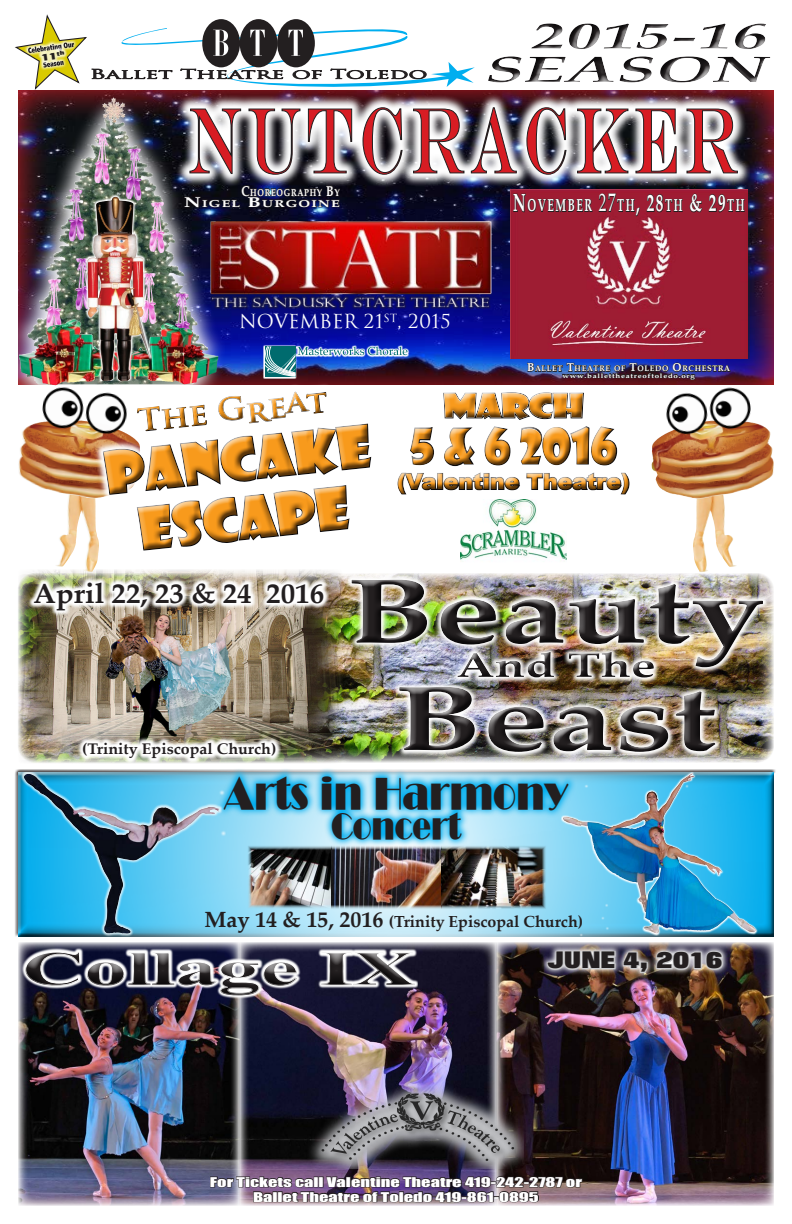
<style>
.page{position:relative;width:792px;height:1224px;background:#fff}
.page>*{position:absolute;margin:0;border:0;box-sizing:border-box;transform-origin:0 0}
.t1{font:56px/59px "Showcard Gothic";color:#f89a1c;text-align:center;scale:1.08 1}
.t2{font:46.9px "Showcard Gothic";color:#f89a1c}
.t3{font:46.4px "Ritz Normal";color:#231f20;scale:.82 1}
.t4{font:37.8px "Ritz Normal";color:#231f20;scale:.82 1}
.t5{font:700 27.9px "Palatino Linotype";color:#231f20;scale:1.04 1}
.t6{font:800 23px "Folio LT";color:#231f20}
.t7{font:900 21.3px "Arial";color:#f89a1c}
.t8{font:18.8px "Trajans";color:#fff}
.t9{font:700 17.7px "Palatino";letter-spacing:.145em;color:#fff;scale:.6 1}
.t10{font:700 16px "Palatino Linotype";color:#231f20}
.t11{font:700 15.4px "Palatino Linotype";color:#231f20;scale:1.04 1}
.t12{font:12.3px "Impact";color:#fff;scale:1.5 1}
.t13{font:700 10.1px "Palatino";letter-spacing:.085em;color:#fff;scale:.78 1}
.t14{font:700 10.1px "Palatino";letter-spacing:.085em;color:#fff;scale:1.39 1}
.t15{font:800 9.7px "Folio LT";color:#231f20;scale:1.14 1}
.t16{font:700 8.1px "Palatino";letter-spacing:.085em;color:#fff;scale:.94 1}
.t17{font:700 6.3px "Palatino";letter-spacing:.09em;color:#fff;scale:1.26 1}
.s1{font-size:14.5px}
.s2{font-size:25.3px}
.s3{font-weight:400;font-size:25.3px}
.s4{font-size:11.6px}
.s5{font-size:22px}
</style>
<div class="page">
<img style="left:18px;top:944px;width:756px;height:262px">
<img style="left:18px;top:90px;width:756px;height:295px">
<div style="left:481px;top:16px;width:295px;height:71px;background:#231f20;opacity:.75"></div>
<img style="left:175px;top:93px;width:575px;height:94px">
<img style="left:210px;top:1173px;width:373px;height:30px">
<img style="left:306px;top:1079px;width:218px;height:89px">
<img style="left:319px;top:1086px;width:197px;height:79px">
<svg style="left:263px;top:344px;width:146px;height:35px"></svg>
<img style="left:265px;top:346px;width:142px;height:30px">
<img style="left:18px;top:99px;width:207px;height:285px">
<img style="left:66px;top:111px;width:46px;height:90px">
<img style="left:94px;top:133px;width:16px;height:51px">
<img style="left:46px;top:279px;width:15px;height:40px">
<img style="left:152px;top:202px;width:12px;height:51px">
<img style="left:69px;top:189px;width:15px;height:52px">
<img style="left:126px;top:148px;width:15px;height:46px">
<img style="left:175px;top:293px;width:15px;height:30px">
<img style="left:76px;top:258px;width:9px;height:52px">
<img style="left:152px;top:273px;width:4px;height:50px">
<svg style="left:111px;top:97px;width:3px;height:7px"></svg>
<img style="left:19px;top:319px;width:66px;height:66px">
<img style="left:152px;top:323px;width:61px;height:49px">
<svg style="left:85px;top:194px;width:67px;height:187px"></svg>
<img style="left:88px;top:197px;width:62px;height:175px">
<img style="left:527px;top:358px;width:203px;height:22px">
<img style="left:511px;top:189px;width:237px;height:169px">
<svg style="left:185px;top:107px;width:560px;height:114px;background:#926a73"></svg>
<img style="left:203px;top:199px;width:296px;height:126px">
<img style="left:18px;top:569px;width:324px;height:194px">
<div style="left:344px;top:572px;width:425px;height:183px;background:#fff;opacity:.75"></div>
<div style="left:345px;top:580px;width:425px;height:179px;background:#231f20;opacity:.75"></div>
<img style="left:27px;top:576px;width:302px;height:40px">
<svg style="left:76px;top:736px;width:205px;height:27px"></svg>
<svg style="left:540px;top:944px;width:188px;height:35px;background:#534546"></svg>
<svg style="left:546px;top:946px;width:103px;height:28px;background:#a9a4a8"></svg>
<svg style="left:655px;top:950px;width:69px;height:21px"></svg>
<div style="left:10px;top:763px;width:772px;height:181px;background:#231f20;opacity:.5"></div>
<div style="left:15px;top:770px;width:763px;height:170px;background:#231f20;opacity:.75"></div>
<img style="left:561px;top:772px;width:198px;height:164px">
<img style="left:669px;top:774px;width:23px;height:24px">
<svg style="left:215px;top:767px;width:361px;height:79px;background:#6cccf1"></svg>
<svg style="left:20px;top:947px;width:398px;height:52px;background:#46445a"></svg>
<div style="left:24px;top:951px;width:391px;height:34px;background:#fff;opacity:.75"></div>
<div style="left:24px;top:953px;width:391px;height:43px;background:#231f20;opacity:.75"></div>
<svg style="left:15px;top:15px;width:460px;height:76px"></svg>
<img style="left:460px;top:502px;width:107px;height:58px">
<img style="left:247px;top:845px;width:299px;height:64px">
<div style="left:20px;top:772px;width:206px;height:164px;background:#fff;opacity:.75"></div>
<img style="left:24px;top:774px;width:31px;height:31px">
<img style="left:694px;top:496px;width:8px;height:43px">
<img style="left:652px;top:440px;width:69px;height:21px">
<img style="left:656px;top:381px;width:100px;height:59px">
<img style="left:59px;top:505px;width:9px;height:37px">
<img style="left:18px;top:423px;width:46px;height:48px">
<img style="left:35px;top:381px;width:53px;height:59px">
<img style="left:90px;top:374px;width:295px;height:185px">
<img style="left:94px;top:378px;width:293px;height:185px">
<div style="left:390px;top:384px;width:243px;height:116px;background:#fff"></div>
<div style="left:394px;top:388px;width:243px;height:114px;background:#231f20;opacity:.75"></div>
<svg style="left:103px;top:392px;width:268px;height:159px"></svg>
<p class="t15" style="left:41px;top:52px;width:22px;rotate:-8deg">11<sup>th</sup></p>
<p class="t13" style="left:241px;top:186px;width:128px"><span class="s1">C</span>HOREOGRAPHY <span class="s1">B</span>Y</p>
<p class="t14" style="left:184px;top:197px;width:113px"><span class="s1">N</span>IGEL <span class="s1">B</span>URGOINE</p>
<p class="t8" style="left:239px;top:310px;width:213px">NOVEMBER 21<sup>ST</sup>, 2015</p>
<p class="t9" style="left:513px;top:195px;width:387px"><span class="s2">N</span>OVEMBER <span class="s3">27</span>TH<span class="s2">, 28</span>TH <span class="s2">&amp; 29</span>TH</p>
<p class="t16" style="left:527px;top:364px;width:218px"><span class="s4">B</span>ALLET <span class="s4">T</span>HEATRE OF <span class="s4">T</span>OLEDO <span class="s4">O</span>RCHESTRA</p>
<p class="t17" style="left:562px;top:372px;width:107px">www.ballettheatreoftoledo.org</p>
<h1 class="t1" style="left:101px;top:442px;width:249px;rotate:-6deg">Pancake<br>Escape</h1>
<h2 class="t2" style="left:410px;top:415px;width:208px">5 &amp; 6 2016</h2>
<h3 class="t7" style="left:397px;top:466px;width:234px">(Valentine Theatre)</h3>
<p class="t5" style="left:33px;top:574px;width:281px">April 22, 23 &amp; 24 2016</p>
<p class="t11" style="left:82px;top:738px;width:188px">(Trinity Episcopal Church)</p>
<p class="t3" style="left:224px;top:764px;width:420px">Arts in Harmony</p>
<p class="t4" style="left:331px;top:803px;width:160px">Concert</p>
<p class="t10" style="left:204px;top:910px;width:380px"><span class="s5">May 14 &amp; 15, 2016</span> (Trinity Episcopal Church)</p>
<p class="t6" style="left:548px;top:947px;width:176px">JUNE 4, 2016</p>
<p class="t12" style="left:210px;top:1172px;width:250px">For Tickets call Valentine Theatre 419-242-2787 or</p>
<p class="t12" style="left:253px;top:1187px;width:192px">Ballet Theatre of Toledo 419-861-0895</p>
</div>
